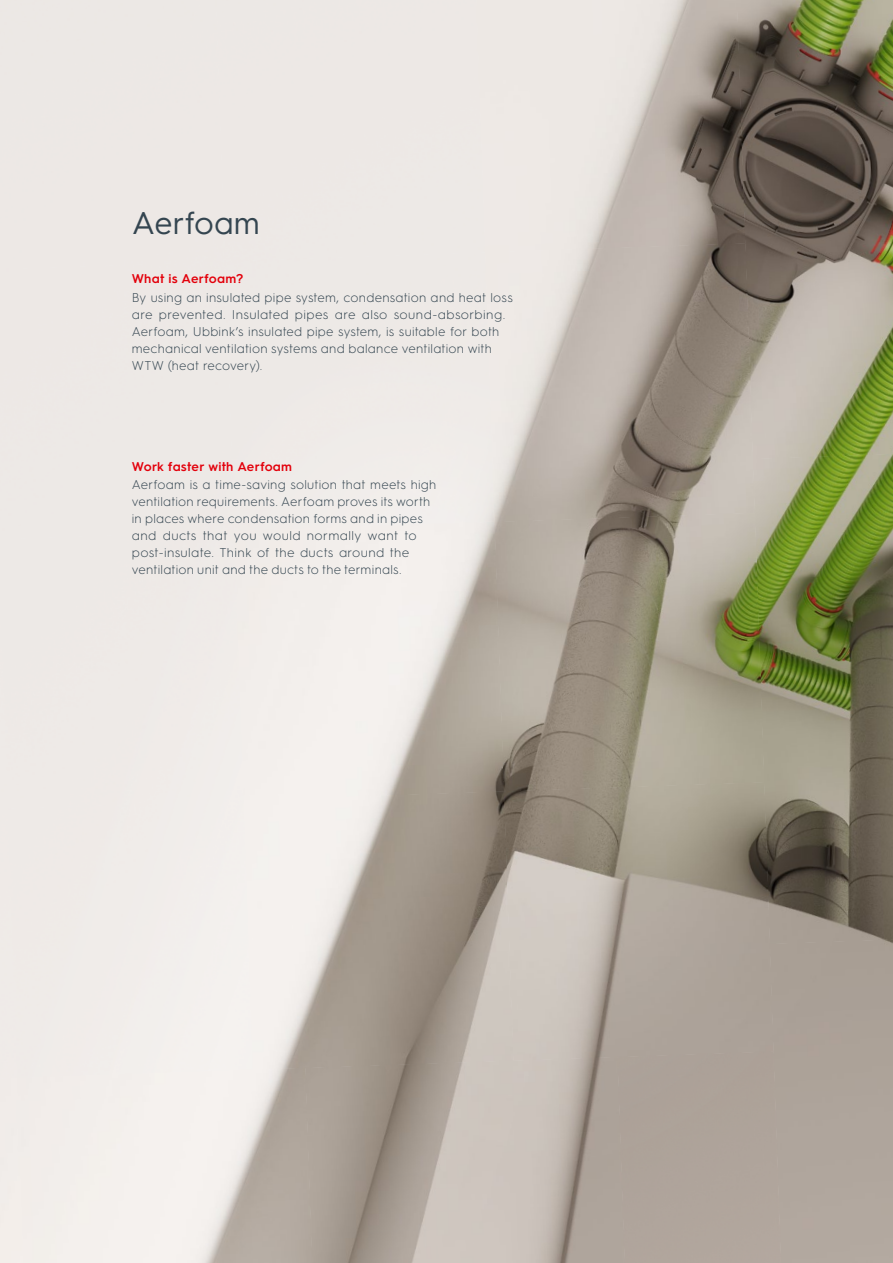
<style>
.page{position:relative;width:893px;height:1263px;background:#fff}
.page>*{position:absolute;margin:0;border:0;box-sizing:border-box;transform-origin:0 0}
.t1{font:31.5px "HGS3";letter-spacing:-.005em;color:#344550}
.t2{font:300 12.75px/17px "HGS3";letter-spacing:.02em;color:#344550}
.t3{font:600 12.75px "HGS3";letter-spacing:.015em;color:#e3000b}
</style>
<div class="page">
<img style="left:476px;top:0;width:261px;height:252px">
<img style="left:737px;top:0;width:156px;height:454px">
<img style="left:485px;top:243px;width:270px;height:279px">
<img style="left:753px;top:454px;width:140px;height:485px">
<img style="left:234px;top:522px;width:260px;height:278px">
<img style="left:494px;top:513px;width:270px;height:278px">
<img style="left:244px;top:791px;width:260px;height:277px">
<img style="left:504px;top:782px;width:270px;height:275px">
<div style="left:770px;top:939px;width:123px;height:324px;background:#aea39a"></div>
<img style="left:0;top:1068px;width:305px;height:195px">
<img style="left:305px;top:1057px;width:312px;height:206px">
<h1 class="t1" style="left:132px;top:201px;width:130px">Aerfoam</h1>
<p class="t3" style="left:132px;top:270px;width:113px">What is Aerfoam?</p>
<p class="t2" style="left:132px;top:288px;width:383px">By using an insulated pipe system, condensation and heat loss are prevented. Insulated pipes are also sound-absorbing.<br>Aerfoam, Ubbink’s insulated pipe system, is suitable for both mechanical ventilation systems and balance ventilation with WTW (heat recovery).</p>
<p class="t3" style="left:132px;top:457px;width:162px">Work faster with Aerfoam</p>
<p class="t2" style="left:132px;top:475px;width:306px">Aerfoam is a time-saving solution that meets high ventilation requirements. Aerfoam proves its worth in places where condensation forms and in pipes and ducts that you would normally want to post-insulate. Think of the ducts around the ventilation unit and the ducts to the terminals.</p>
</div>
